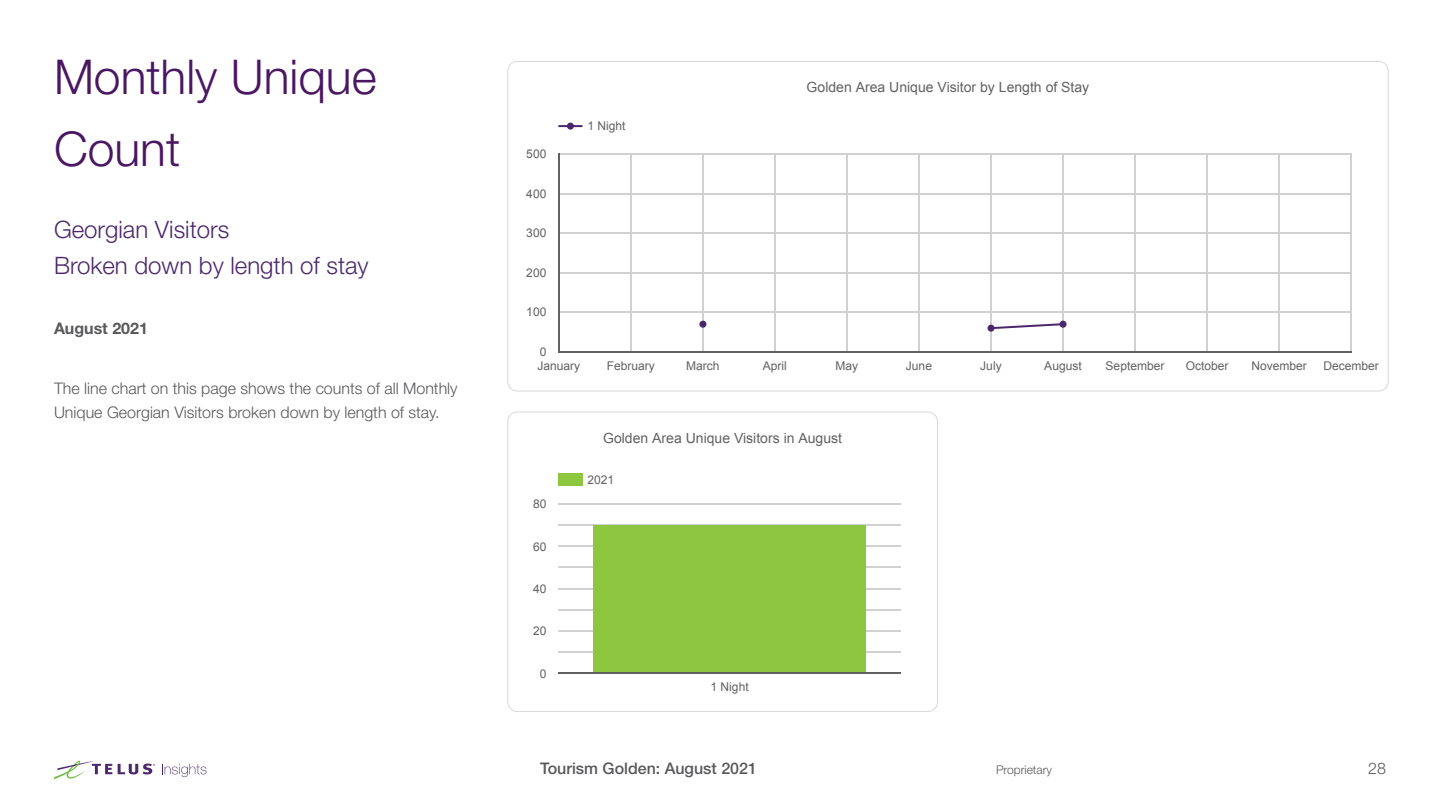
<style>
.page{position:relative;width:1440px;height:810px;background:#fff}
.page>*{position:absolute;margin:0;border:0;box-sizing:border-box;transform-origin:0 0}
.t1{font:300 48px/72px "Helvetica Neue LT Std";color:#4a1761}
.t2{font:300 24px/36px "Helvetica Neue LT Std";color:#4b286c}
.t3{font:300 16px/24px "Helvetica Neue LT Std";color:#59595c}
.t4{font:500 16px "Helvetica Neue LT Std";color:#59595c}
.t5{font:700 16px "Helvetica Neue LT Std";color:#59595c}
.t6{font:14px "Arial";color:#616161}
.t7{font:12px "Arial";color:#616161}
.t8{font:300 12px "Helvetica Neue LT Std";color:#59595c}
</style>
<div class="page">
<svg style="left:54px;top:761px;width:58px;height:18px"></svg>
<svg style="left:118px;top:764px;width:37px;height:10px"></svg>
<svg style="left:162px;top:764px;width:44px;height:13px"></svg>
<svg style="left:507px;top:61px;width:882px;height:331px"></svg>
<hr style="left:558px;top:125px;width:24px;height:2px;background:#4b286c">
<svg style="left:567px;top:123px;width:7px;height:7px"></svg>
<hr style="left:631px;top:153px;width:1px;height:199px;background:#d1d1d1">
<hr style="left:703px;top:153px;width:1px;height:199px;background:#d1d1d1">
<hr style="left:775px;top:153px;width:1px;height:199px;background:#d1d1d1">
<hr style="left:847px;top:153px;width:1px;height:199px;background:#d1d1d1">
<hr style="left:919px;top:153px;width:1px;height:199px;background:#d1d1d1">
<hr style="left:990px;top:153px;width:1px;height:199px;background:#d1d1d1">
<hr style="left:1062px;top:153px;width:1px;height:199px;background:#d1d1d1">
<hr style="left:1134px;top:153px;width:1px;height:199px;background:#d1d1d1">
<hr style="left:1206px;top:153px;width:1px;height:199px;background:#d1d1d1">
<hr style="left:1279px;top:153px;width:1px;height:199px;background:#d1d1d1">
<hr style="left:1351px;top:153px;width:1px;height:199px;background:#d1d1d1">
<hr style="left:558px;top:311px;width:794px;height:1px;background:#d1d1d1">
<hr style="left:558px;top:272px;width:794px;height:1px;background:#d1d1d1">
<hr style="left:558px;top:232px;width:794px;height:1px;background:#d1d1d1">
<hr style="left:558px;top:193px;width:794px;height:1px;background:#d1d1d1">
<hr style="left:558px;top:153px;width:794px;height:1px;background:#d1d1d1">
<hr style="left:558px;top:153px;width:1px;height:199px;background:#616161">
<hr style="left:558px;top:351px;width:794px;height:1px;background:#616161">
<svg style="left:699px;top:321px;width:7px;height:7px"></svg>
<svg style="left:988px;top:321px;width:79px;height:11px"></svg>
<div style="left:527px;top:71px;width:842px;height:30px;background:#fff"></div>
<svg style="left:507px;top:411px;width:431px;height:301px"></svg>
<div style="left:558px;top:474px;width:24px;height:12px;background:#8dc63f"></div>
<hr style="left:558px;top:631px;width:343px;height:1px;background:#d1d1d1">
<hr style="left:558px;top:589px;width:343px;height:1px;background:#d1d1d1">
<hr style="left:558px;top:546px;width:343px;height:1px;background:#d1d1d1">
<hr style="left:558px;top:504px;width:343px;height:1px;background:#d1d1d1">
<hr style="left:558px;top:652px;width:343px;height:1px;background:#d1d1d1">
<hr style="left:558px;top:610px;width:343px;height:1px;background:#d1d1d1">
<hr style="left:558px;top:567px;width:343px;height:1px;background:#d1d1d1">
<hr style="left:558px;top:525px;width:343px;height:1px;background:#d1d1d1">
<div style="left:593px;top:526px;width:273px;height:147px;background:#8dc63f"></div>
<hr style="left:558px;top:673px;width:343px;height:1px;background:#616161">
<div style="left:517px;top:422px;width:411px;height:30px;background:#fff"></div>
<div style="left:1356px;top:67px;width:19px;height:20px;background:#fff"></div>
<div style="left:852px;top:418px;width:19px;height:19px;background:#fff"></div>
<div style="left:905px;top:418px;width:20px;height:19px;background:#fff"></div>
<h1 class="t1" style="left:54px;top:40px;width:324px">Monthly Unique<br>Count</h1>
<h2 class="t2" style="left:54px;top:211px;width:316px">Georgian Visitors<br>Broken down by length of stay</h2>
<h3 class="t5" style="left:54px;top:319px;width:95px">August 2021</h3>
<h3 class="t3" style="left:54px;top:376px;width:405px">The line chart on this page shows the counts of all Monthly<br>Unique Georgian Visitors broken down by length of stay.</h3>
<p class="t7" style="left:526px;top:145px;width:22px">500</p>
<p class="t7" style="left:526px;top:185px;width:22px">400</p>
<p class="t7" style="left:526px;top:225px;width:22px">300</p>
<p class="t7" style="left:526px;top:264px;width:22px">200</p>
<p class="t7" style="left:526px;top:304px;width:22px">100</p>
<p class="t7" style="left:540px;top:344px;width:8px">0</p>
<p class="t7" style="left:587px;top:118px;width:40px">1 Night</p>
<p class="t6" style="left:807px;top:78px;width:284px">Golden Area Unique Visitor by Length of Stay</p>
<p class="t7" style="left:538px;top:357px;width:44px">January</p>
<p class="t7" style="left:607px;top:357px;width:50px">February</p>
<p class="t7" style="left:686px;top:357px;width:35px">March</p>
<p class="t7" style="left:763px;top:357px;width:26px">April</p>
<p class="t7" style="left:836px;top:357px;width:24px">May</p>
<p class="t7" style="left:906px;top:357px;width:28px">June</p>
<p class="t7" style="left:980px;top:357px;width:23px">July</p>
<p class="t7" style="left:1044px;top:357px;width:39px">August</p>
<p class="t7" style="left:1106px;top:357px;width:60px">September</p>
<p class="t7" style="left:1186px;top:357px;width:44px">October</p>
<p class="t7" style="left:1251px;top:357px;width:57px">November</p>
<p class="t7" style="left:1323px;top:357px;width:57px">December</p>
<p class="t6" style="left:603px;top:428px;width:241px">Golden Area Unique Visitors in August</p>
<p class="t7" style="left:533px;top:496px;width:15px">80</p>
<p class="t7" style="left:533px;top:538px;width:15px">60</p>
<p class="t7" style="left:533px;top:581px;width:15px">40</p>
<p class="t7" style="left:533px;top:623px;width:15px">20</p>
<p class="t7" style="left:540px;top:665px;width:8px">0</p>
<p class="t7" style="left:587px;top:471px;width:28px">2021</p>
<p class="t7" style="left:711px;top:679px;width:40px">1 Night</p>
<h3 class="t4" style="left:540px;top:759px;width:218px">Tourism Golden: August 2021</h3>
<p class="t8" style="left:996px;top:762px;width:58px">Proprietary</p>
<h3 class="t3" style="left:1368px;top:756px;width:19px">28</h3>
</div>
